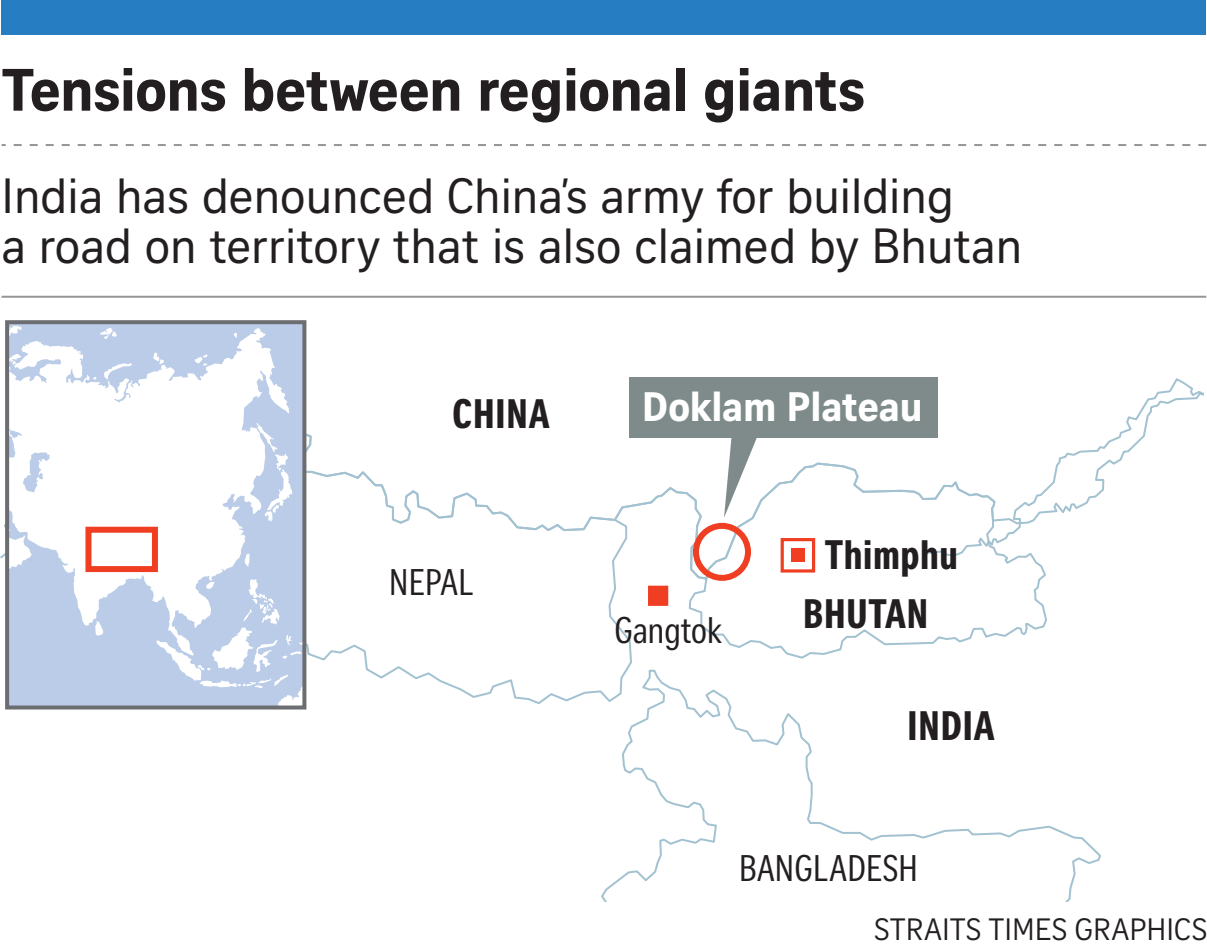
<style>
.page{position:relative;width:1207px;height:947px;background:#fff}
.page>*{position:absolute;margin:0;border:0;box-sizing:border-box;transform-origin:0 0}
.t1{font:700 58px "Curator Serp Text";letter-spacing:-.01em;color:#231f20}
.t2{font:48px/50px "Curator Head ST Regular";color:#231f20}
.t3{font:40px "Curator Head Cond ST Bold";letter-spacing:.005em;color:#231f20}
.t4{font:700 40px "Curator Serp Text";letter-spacing:-.005em;color:#fff}
.t5{font:36px "Curator Head Cond ST Regular";letter-spacing:.005em;color:#231f20}
.t6{font:30px "Curator Serp Text";letter-spacing:.01em;color:#231f20}
</style>
<div class="page">
<svg style="left:633px;top:378px;width:562px;height:135px"></svg>
<svg style="left:687px;top:461px;width:361px;height:198px"></svg>
<svg style="left:306px;top:321px;width:327px;height:384px"></svg>
<svg style="left:612px;top:486px;width:96px;height:95px"></svg>
<svg style="left:1195px;top:391px;width:8px;height:9px"></svg>
<svg style="left:599px;top:669px;width:502px;height:232px"></svg>
<div style="left:642px;top:522px;width:27px;height:26px;border:8px solid #fff;border-radius:50%"></div>
<div style="left:780px;top:538px;width:35px;height:35px;background:#fff;border:3px solid #ef3e22"></div>
<div style="left:791px;top:548px;width:13px;height:14px;background:#ef3e22"></div>
<div style="left:644px;top:582px;width:28px;height:28px;background:#ef3e22;border:4px solid #fff"></div>
<div style="left:693px;top:523px;width:58px;height:58px;border:6px solid #ef3e22;border-radius:50%"></div>
<div style="left:629px;top:377px;width:309px;height:60px;background:#7e8b8a"></div>
<svg style="left:724px;top:437px;width:36px;height:81px"></svg>
<div style="left:2px;top:0;width:1204px;height:34px;background:#277dc1"></div>
<svg style="left:2px;top:144px;width:1204px;height:2px"></svg>
<hr style="left:2px;top:296px;width:1204px;height:2px;background:#939598">
<div style="left:7px;top:322px;width:297px;height:385px;background:#bacce8"></div>
<svg style="left:10px;top:326px;width:11px;height:2px"></svg>
<svg style="left:10px;top:328px;width:272px;height:298px"></svg>
<svg style="left:95px;top:621px;width:8px;height:15px"></svg>
<svg style="left:156px;top:579px;width:145px;height:125px"></svg>
<svg style="left:0;top:392px;width:292px;height:177px"></svg>
<div style="left:85px;top:527px;width:73px;height:45px;border:6px solid #ef3e22"></div>
<div style="left:5px;top:320px;width:301px;height:389px;border:4px solid #6c6d70"></div>
<p class="t1" style="left:2px;top:55px;width:865px">Tensions between regional giants</p>
<p class="t2" style="left:2px;top:171px;width:1022px">India has denounced China’s army for building<br>a road on territory that is also claimed by Bhutan</p>
<p class="t3" style="left:452px;top:392px;width:99px">CHINA</p>
<p class="t5" style="left:389px;top:563px;width:86px">NEPAL</p>
<p class="t4" style="left:642px;top:383px;width:282px">Doklam Plateau</p>
<p class="t5" style="left:614px;top:610px;width:109px">Gangtok</p>
<p class="t3" style="left:824px;top:533px;width:135px">Thimphu</p>
<p class="t3" style="left:803px;top:591px;width:127px">BHUTAN</p>
<p class="t3" style="left:907px;top:704px;width:89px">INDIA</p>
<p class="t5" style="left:739px;top:848px;width:180px">BANGLADESH</p>
<p class="t6" style="left:874px;top:912px;width:334px">STRAITS TIMES GRAPHICS</p>
</div>
